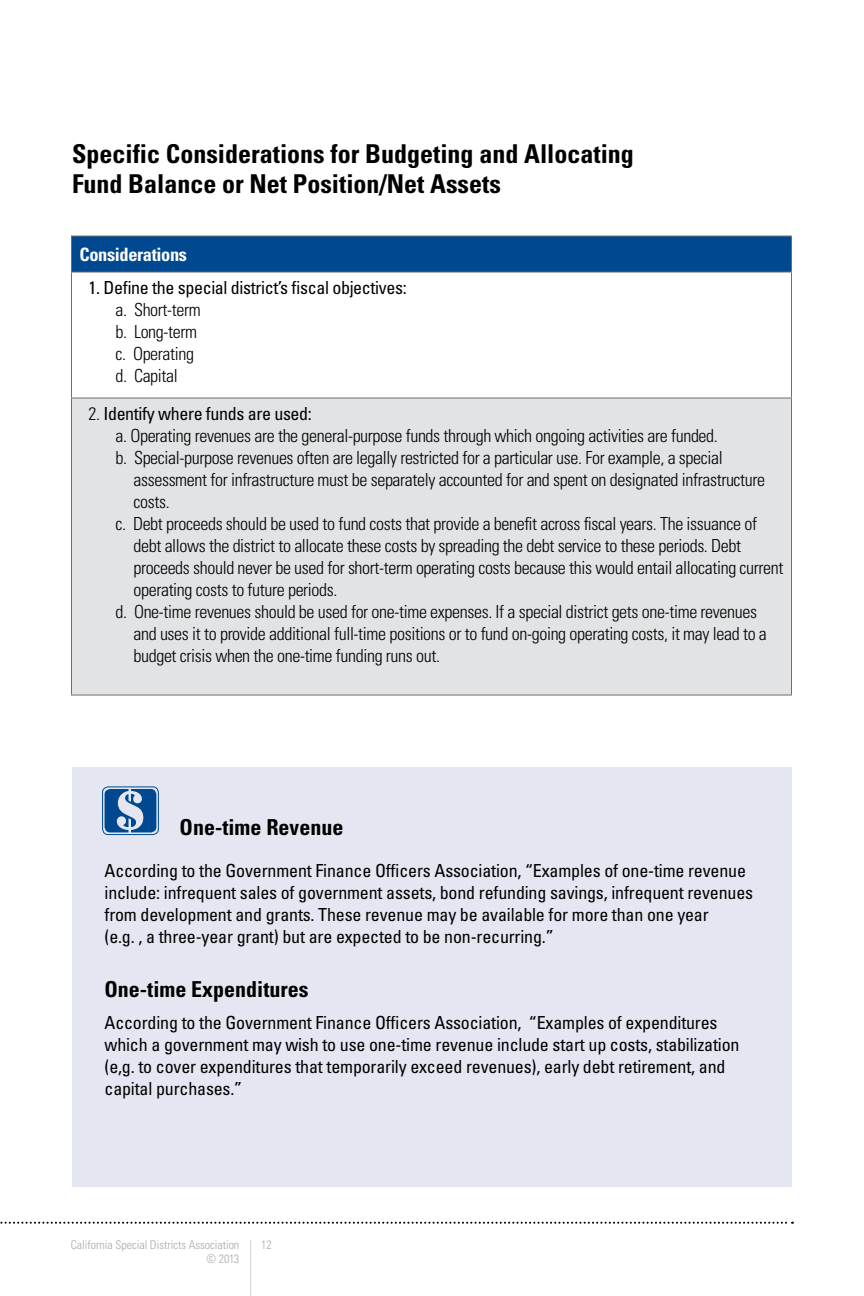
<style>
.page{position:relative;width:864px;height:1296px;background:#fff}
.page>*{position:absolute;margin:0;border:0;box-sizing:border-box;transform-origin:0 0}
.t1{font:700 condensed 26px/30px "Univers LT Std";color:#000}
.t2{font:700 condensed 22px "Univers LT Std";color:#000}
.t3{font:700 condensed 18.4px "Univers LT Std";letter-spacing:-.02em;color:#fff}
.t4{font:300 condensed 18px/22px "Univers LT Std";letter-spacing:-.02em;color:#000}
.t5{font:condensed 18px/22px "Univers LT Std";letter-spacing:-.01em;color:#000}
.t6{font:300 condensed 12px "Univers LT Std";color:#a7a9ac}
.s1{font-weight:300}
</style>
<div class="page">
<hr style="left:250px;top:1240px;width:1px;height:56px;background:#d1d3d4">
<svg style="left:0;top:1222px;width:793px;height:2px"></svg>
<div style="left:72px;top:767px;width:720px;height:420px;background:#e4e7f2"></div>
<svg style="left:105px;top:789px;width:51px;height:43px"></svg>
<div style="left:102px;top:787px;width:57px;height:48px;border:1px solid #004990;border-radius:6px"></div>
<div style="left:72px;top:236px;width:720px;height:36px;background:#004990"></div>
<div style="left:72px;top:398px;width:720px;height:297px;background:#e2e3e4"></div>
<hr style="left:71px;top:236px;width:721px;height:1px;background:#6d6e71">
<hr style="left:71px;top:237px;width:1px;height:35px;background:#6d6e71">
<hr style="left:791px;top:237px;width:1px;height:35px;background:#6d6e71">
<hr style="left:71px;top:272px;width:721px;height:1px;background:#6d6e71">
<hr style="left:71px;top:273px;width:1px;height:125px;background:#6d6e71">
<hr style="left:791px;top:273px;width:1px;height:125px;background:#6d6e71">
<hr style="left:71px;top:398px;width:721px;height:1px;background:#6d6e71">
<hr style="left:71px;top:399px;width:1px;height:296px;background:#6d6e71">
<hr style="left:791px;top:399px;width:1px;height:296px;background:#6d6e71">
<hr style="left:71px;top:695px;width:721px;height:1px;background:#6d6e71">
<h1 class="t1" style="left:72px;top:138px;width:563px">Specific Considerations for Budgeting and Allocating<br>Fund Balance or Net Position/Net Assets</h1>
<p class="t3" style="left:80px;top:243px;width:109px">Considerations</p>
<p class="t5" style="left:88px;top:276px;width:320px">1. Define the special district’s fiscal objectives:</p>
<p class="t4" style="left:116px;top:299px;width:87px">a. Short-term b. Long-term c. Operating d. Capital</p>
<p class="t5" style="left:88px;top:402px;width:225px"><span class="s1">2.</span> Identify where funds are used:</p>
<p class="t4" style="left:116px;top:425px;width:604px">a. Operating revenues are the general-purpose funds through which ongoing activities are funded.</p>
<p class="t4" style="left:116px;top:447px;width:609px">b. Special-purpose revenues often are legally restricted for a particular use. For example, a special</p>
<p class="t4" style="left:134px;top:469px;width:633px">assessment for infrastructure must be separately accounted for and spent on designated infrastructure</p>
<p class="t4" style="left:134px;top:491px;width:38px">costs.</p>
<p class="t4" style="left:116px;top:513px;width:643px">c. Debt proceeds should be used to fund costs that provide a benefit across fiscal years. The issuance of</p>
<p class="t4" style="left:134px;top:535px;width:609px">debt allows the district to allocate these costs by spreading the debt service to these periods. Debt</p>
<p class="t4" style="left:134px;top:557px;width:651px">proceeds should never be used for short-term operating costs because this would entail allocating current</p>
<p class="t4" style="left:134px;top:579px;width:206px">operating costs to future periods.</p>
<p class="t4" style="left:116px;top:601px;width:643px">d. One-time revenues should be used for one-time expenses. If a special district gets one-time revenues</p>
<p class="t4" style="left:134px;top:623px;width:635px">and uses it to provide additional full-time positions or to fund on-going operating costs, it may lead to a</p>
<p class="t4" style="left:134px;top:645px;width:308px">budget crisis when the one-time funding runs out.</p>
<p class="t2" style="left:180px;top:814px;width:165px">One-time Revenue</p>
<p class="t5" style="left:105px;top:859px;width:650px">According to the Government Finance Officers Association, “Examples of one-time revenue include: infrequent sales of government assets, bond refunding savings, infrequent revenues from development and grants. These revenue may be available for more than one year<br>(e.g. , a three-year grant) but are expected to be non-recurring.”</p>
<p class="t2" style="left:105px;top:976px;width:206px">One-time Expenditures</p>
<p class="t5" style="left:105px;top:1011px;width:636px">According to the Government Finance Officers Association, “Examples of expenditures which a government may wish to use one-time revenue include start up costs, stabilization (e,g. to cover expenditures that temporarily exceed revenues), early debt retirement, and capital purchases.”</p>
<p class="t6" style="left:71px;top:1238px;width:170px">California Special Districts Association</p>
<p class="t6" style="left:261px;top:1238px;width:12px">12</p>
<p class="t6" style="left:206px;top:1251px;width:34px">© 2013</p>
</div>
